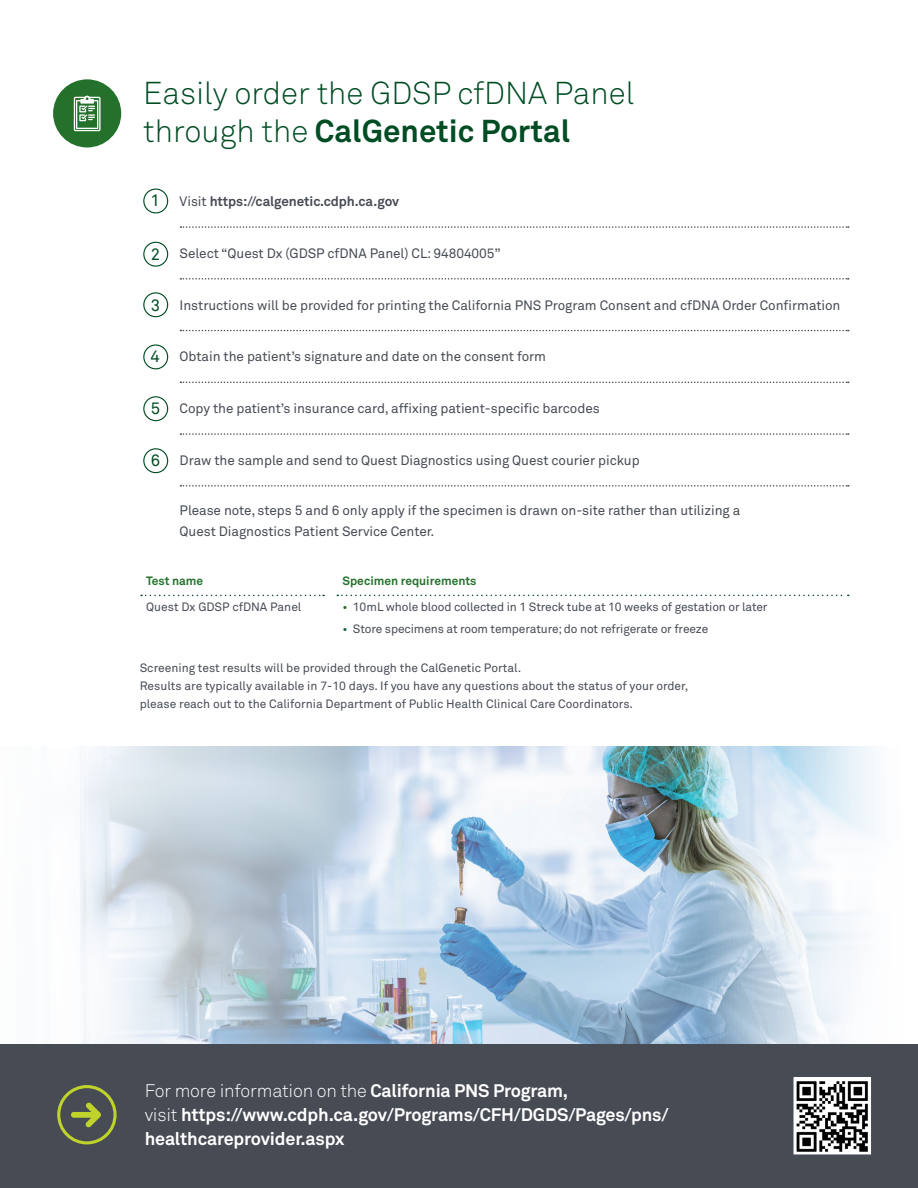
<style>
.page{position:relative;width:918px;height:1188px;background:#fff}
.page>*{position:absolute;margin:0;border:0;box-sizing:border-box;transform-origin:0 0}
.t1{font:300 31.35px/38px "Akkurat Pro";color:#004c23}
.t2{font:700 18px/24px "Akkurat Pro";letter-spacing:-.01em;color:#fff}
.t3{font:16.5px "Akkurat Pro";color:#004c23}
.t4{font:13.5px/21px "Akkurat Pro";letter-spacing:-.005em;color:#464b54}
.t5{font:700 13.5px "Akkurat Pro";letter-spacing:-.005em;color:#464b54}
.Paragraph_Style_1{font:12px/18px "Akkurat Pro";color:#464b54}
.Paragraph_Style_1-2{font:700 12px "Akkurat Pro";color:#23712a}
.s1{font-weight:700}
.s2{font-weight:400}
.s3{color:#23712a}
.s4{color:#1d633f}
.s5{font-weight:300}
</style>
<div class="page">
<div style="left:0;top:1159px;width:918px;height:29px;background:#464b54"></div>
<img style="left:80px;top:746px;width:795px;height:298px">
<svg style="left:180px;top:226px;width:669px;height:2px"></svg>
<svg style="left:180px;top:278px;width:669px;height:2px"></svg>
<svg style="left:180px;top:330px;width:669px;height:1px"></svg>
<svg style="left:180px;top:382px;width:669px;height:1px"></svg>
<svg style="left:180px;top:433px;width:669px;height:2px"></svg>
<svg style="left:180px;top:485px;width:669px;height:2px"></svg>
<svg style="left:141px;top:595px;width:183px;height:1px"></svg>
<svg style="left:337px;top:595px;width:512px;height:1px"></svg>
<div style="left:143px;top:189px;width:25px;height:24px;border:1px solid #004c23;border-radius:50%"></div>
<div style="left:143px;top:242px;width:25px;height:25px;border:1px solid #004c23;border-radius:50%"></div>
<div style="left:143px;top:292px;width:25px;height:25px;border:1px solid #004c23;border-radius:50%"></div>
<div style="left:143px;top:344px;width:25px;height:25px;border:1px solid #004c23;border-radius:50%"></div>
<div style="left:143px;top:396px;width:25px;height:25px;border:1px solid #004c23;border-radius:50%"></div>
<div style="left:143px;top:448px;width:25px;height:25px;border:1px solid #004c23;border-radius:50%"></div>
<div style="left:53px;top:79px;width:68px;height:68px;background:#23712a;border-radius:50%"></div>
<svg style="left:74px;top:96px;width:27px;height:35px"></svg>
<div style="left:0;top:1044px;width:918px;height:129px;background:#464b54"></div>
<svg style="left:57px;top:1085px;width:60px;height:60px"></svg>
<img style="left:796px;top:1079px;width:73px;height:73px">
<div style="left:794px;top:1077px;width:77px;height:77px;border:1px solid #fff"></div>
<p class="t1" style="left:143px;top:74px;width:493px">Easily order the GDSP cfDNA Panel through the <span class="s1">CalGenetic Portal</span></p>
<p class="t3" style="left:151px;top:191px;width:11px">1</p>
<p class="t3" style="left:151px;top:244px;width:11px">2</p>
<p class="t3" style="left:151px;top:295px;width:11px">3</p>
<p class="t3" style="left:151px;top:347px;width:11px">4</p>
<p class="t3" style="left:151px;top:399px;width:11px">5</p>
<p class="t3" style="left:151px;top:451px;width:11px">6</p>
<p class="t5" style="left:180px;top:193px;width:221px"><span class="s2">Visit</span> https://calgenetic.cdph.ca.gov</p>
<p class="t4" style="left:180px;top:243px;width:323px">Select “Quest Dx (GDSP cfDNA Panel) CL: 94804005”</p>
<p class="t4" style="left:180px;top:294px;width:662px">Instructions will be provided for printing the California PNS Program Consent and cfDNA Order Confirmation</p>
<p class="t4" style="left:180px;top:346px;width:368px">Obtain the patient’s signature and date on the consent form</p>
<p class="t4" style="left:180px;top:398px;width:422px">Copy the patient’s insurance card, affixing patient-specific barcodes</p>
<p class="t4" style="left:180px;top:450px;width:462px">Draw the sample and send to Quest Diagnostics using Quest courier pickup</p>
<p class="t4" style="left:180px;top:500px;width:562px">Please note, steps 5 and 6 only apply if the specimen is drawn on-site rather than utilizing a<br>Quest Diagnostics Patient Service Center.</p>
<p class="Paragraph_Style_1-2" style="left:343px;top:574px;width:135px">Specimen requirements</p>
<p class="Paragraph_Style_1" style="left:343px;top:598px;width:427px"><span class="s3">•</span> 10mL whole blood collected in 1 Streck tube at 10 weeks of gestation or later</p>
<p class="Paragraph_Style_1" style="left:343px;top:619px;width:367px"><span class="s4">•</span> Store specimens at room temperature; do not refrigerate or freeze</p>
<p class="Paragraph_Style_1" style="left:140px;top:659px;width:550px">Screening test results will be provided through the CalGenetic Portal.<br>Results are typically available in 7-10 days. If you have any questions about the status of your order, please reach out to the California Department of Public Health Clinical Care Coordinators.</p>
<p class="Paragraph_Style_1-2" style="left:146px;top:574px;width:58px">Test name</p>
<p class="Paragraph_Style_1" style="left:146px;top:598px;width:157px">Quest Dx GDSP cfDNA Panel</p>
<p class="t2" style="left:145px;top:1079px;width:525px"><span class="s5">For more information on the</span> California PNS Program,<br><span class="s5">visit</span> https://www.cdph.ca.gov/Programs/CFH/DGDS/Pages/pns/ healthcareprovider.aspx</p>
</div>
